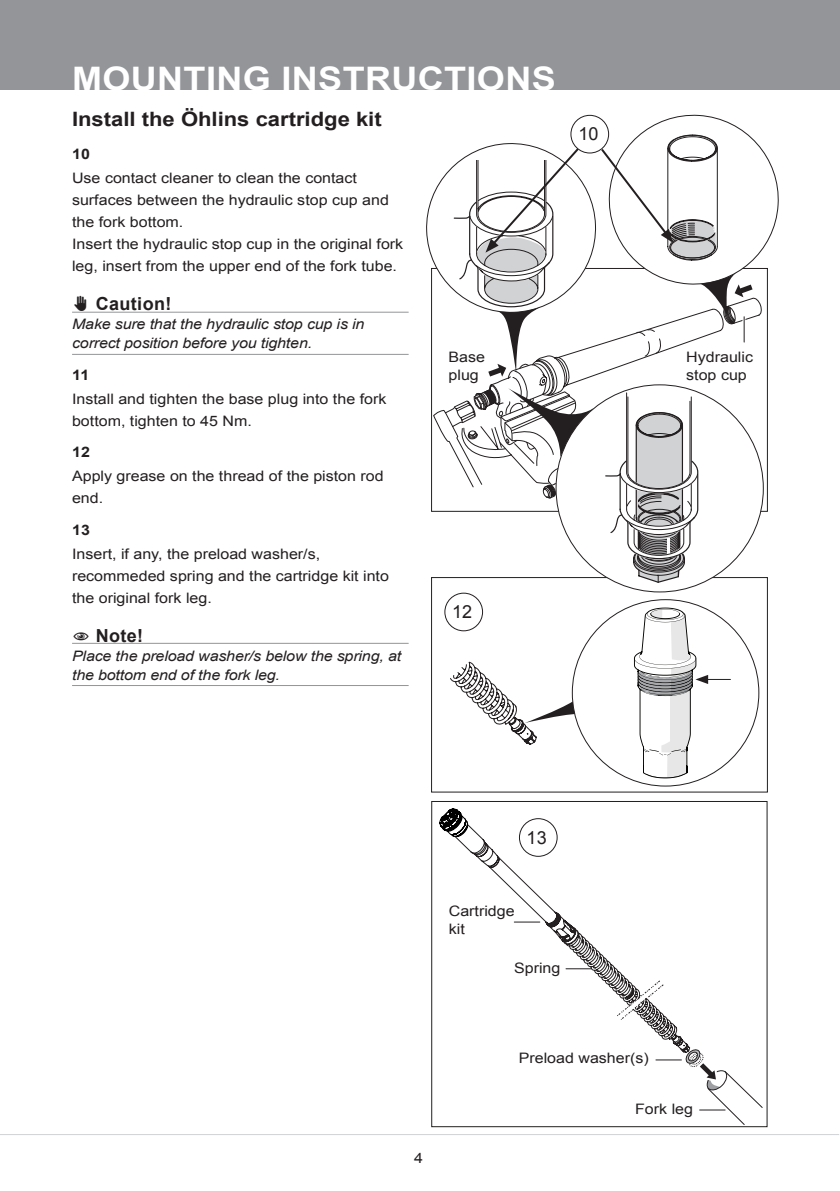
<style>
.page{position:relative;width:840px;height:1191px;background:#fff}
.page>*{position:absolute;margin:0;border:0;box-sizing:border-box;transform-origin:0 0}
.t1{font:700 32.4px "Arial";letter-spacing:.01em;color:#fff;scale:1.11 1}
.t2{font:700 19.8px "Arial";color:#231f20;scale:1.11 1}
.t3{font:700 18px "Arial";letter-spacing:.02em;color:#231f20}
.t4{font:18px "Arial";color:#231f20}
.t5{font:14.4px/22px "Arial";color:#231f20;scale:1.11 1}
.t6{font:italic 14.4px/19px "Arial";letter-spacing:-.01em;color:#231f20;scale:1.11 1}
.t7{font:700 14.4px "Arial";letter-spacing:.02em;color:#231f20;scale:1.11 1}
</style>
<div class="page">
<div style="left:0;top:0;width:839px;height:90px;background:#939598"></div>
<hr style="left:0;top:1134px;width:838px;height:1px;background:#d1d2d4">
<div style="left:444px;top:592px;width:39px;height:39px;border:1px solid #231f20;border-radius:50%"></div>
<svg style="left:634px;top:607px;width:96px;height:171px"></svg>
<svg style="left:450px;top:662px;width:139px;height:82px"></svg>
<hr style="left:72px;top:312px;width:336px;height:1px;background:#939598">
<hr style="left:72px;top:354px;width:336px;height:1px;background:#939598">
<hr style="left:72px;top:643px;width:336px;height:1px;background:#939598">
<hr style="left:72px;top:685px;width:336px;height:1px;background:#939598">
<svg style="left:426px;top:114px;width:353px;height:469px"></svg>
<div style="left:431px;top:801px;width:336px;height:326px;border:1px solid #231f20"></div>
<svg style="left:439px;top:808px;width:37px;height:29px"></svg>
<div style="left:518px;top:818px;width:39px;height:39px;border:1px solid #231f20;border-radius:50%"></div>
<svg style="left:475px;top:844px;width:287px;height:281px"></svg>
<div style="left:570px;top:115px;width:38px;height:38px;background:#fff;border-radius:50%"></div>
<div style="left:570px;top:115px;width:38px;height:38px;border:1px solid #231f20;border-radius:50%"></div>
<h1 class="t1" style="left:72px;top:57px;width:437px">MOUNTING INSTRUCTIONS</h1>
<h2 class="t2" style="left:72px;top:106px;width:280px">Install the Öhlins cartridge kit</h2>
<p class="t7" style="left:72px;top:145px;width:18px">10</p>
<p class="t5" style="left:72px;top:167px;width:300px">Use contact cleaner to clean the contact surfaces between the hydraulic stop cup and the fork bottom.<br>Insert the hydraulic stop cup in the original fork leg, insert from the upper end of the fork tube.</p>
<p class="t3" style="left:72px;top:292px;width:101px">✋ Caution!</p>
<p class="t6" style="left:72px;top:315px;width:265px">Make sure that the hydraulic stop cup is in correct position before you tighten.</p>
<p class="t7" style="left:72px;top:365px;width:17px">11</p>
<p class="t5" style="left:72px;top:388px;width:284px">Install and tighten the base plug into the fork bottom, tighten to 45 Nm.</p>
<p class="t7" style="left:72px;top:442px;width:18px">12</p>
<p class="t5" style="left:72px;top:465px;width:282px">Apply grease on the thread of the piston rod end.</p>
<p class="t7" style="left:72px;top:520px;width:18px">13</p>
<p class="t5" style="left:72px;top:542px;width:287px">Insert, if any, the preload washer/s, recommeded spring and the cartridge kit into the original fork leg.</p>
<p class="t3" style="left:96px;top:623px;width:49px">Note!</p>
<p class="t6" style="left:72px;top:646px;width:298px">Place the preload washer/s below the spring, at the bottom end of the fork leg.</p>
<p class="t4" style="left:578px;top:122px;width:22px">10</p>
<p class="t5" style="left:448px;top:348px;width:34px;line-height:18px">Base plug</p>
<p class="t5" style="left:686px;top:348px;width:62px;line-height:18px">Hydraulic stop cup</p>
<p class="t4" style="left:452px;top:600px;width:22px">12</p>
<p class="t4" style="left:526px;top:825px;width:22px">13</p>
<p class="t5" style="left:448px;top:902px;width:61px;line-height:18px">Cartridge kit</p>
<p class="t5" style="left:514px;top:957px;width:43px">Spring</p>
<p class="t5" style="left:414px;top:1147px;width:10px">4</p>
<p class="t5" style="left:518px;top:1047px;width:118px">Preload washer(s)</p>
<p class="t5" style="left:634px;top:1098px;width:54px">Fork leg</p>
</div>
